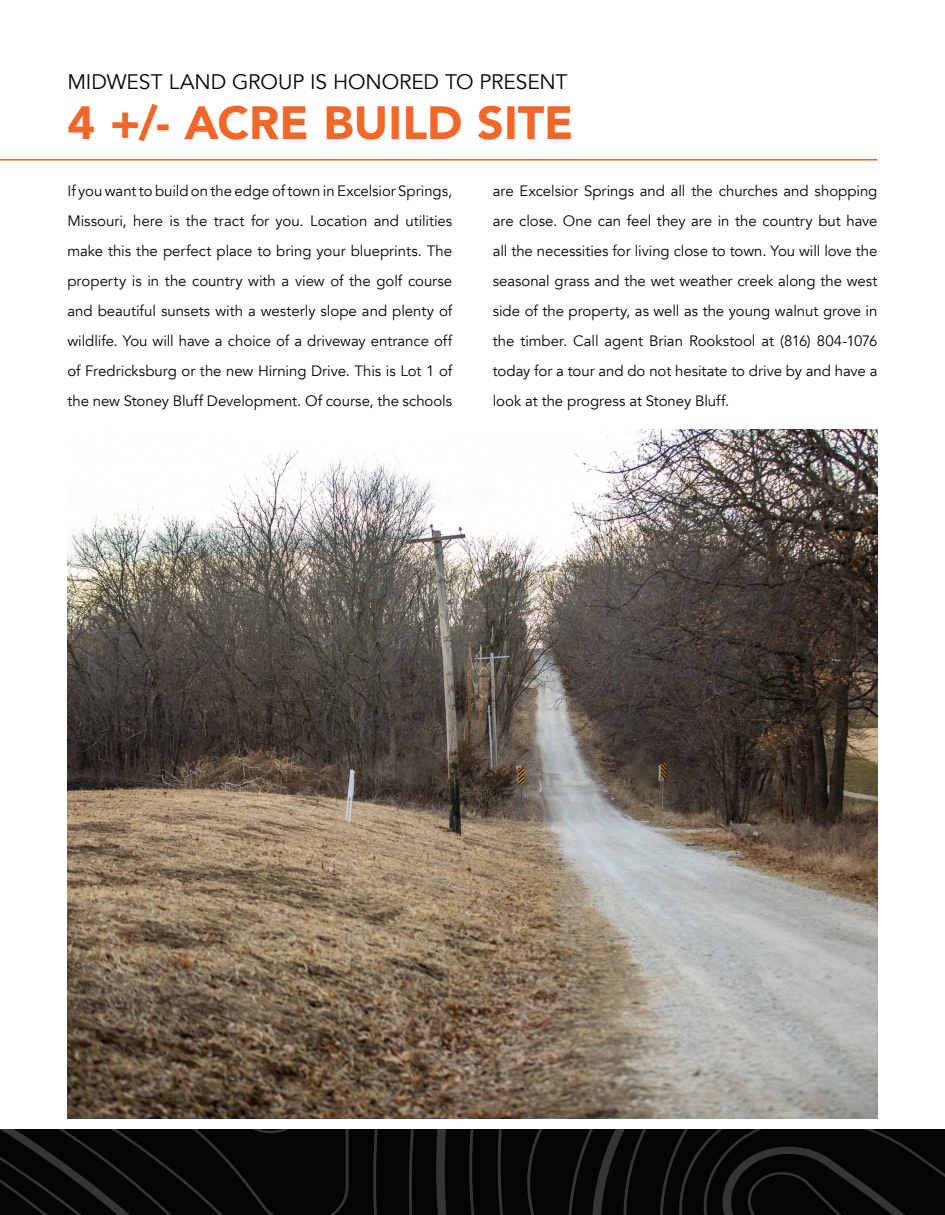
<style>
.page{position:relative;width:945px;height:1215px;background:#fff}
.page>*{position:absolute;margin:0;border:0;box-sizing:border-box;transform-origin:0 0}
.t1{font:900 46.5px "Avenir";color:#f2662a}
.t2{font:21px "Avenir";letter-spacing:-.005em;color:#040503}
.t3{font:15px/30px "Avenir";letter-spacing:-.005em;color:#040503;text-align:justify}
</style>
<div class="page">
<hr style="left:0;top:159px;width:878px;height:1px;background:#f2662a">
<svg style="left:0;top:1130px;width:945px;height:85px;background:#090a08"></svg>
<img style="left:68px;top:429px;width:810px;height:689px">
<p class="t2" style="left:68px;top:69px;width:502px">MIDWEST LAND GROUP IS HONORED TO PRESENT</p>
<p class="t1" style="left:68px;top:83px;width:508px">4 +/- ACRE BUILD SITE</p>
<p class="t3" style="left:68px;top:176px;width:386px">If you want to build on the edge of town in Excelsior Springs, Missouri, here is the tract for you. Location and utilities make this the perfect place to bring your blueprints. The property is in the country with a view of the golf course and beautiful sunsets with a westerly slope and plenty of wildlife. You will have a choice of a driveway entrance off of Fredricksburg or the new Hirning Drive. This is Lot 1 of the new Stoney Bluff Development. Of course, the schools</p>
<p class="t3" style="left:493px;top:176px;width:386px">are Excelsior Springs and all the churches and shopping are close. One can feel they are in the country but have all the necessities for living close to town. You will love the seasonal grass and the wet weather creek along the west side of the property, as well as the young walnut grove in the timber. Call agent Brian Rookstool at (816) 804-1076 today for a tour and do not hesitate to drive by and have a look at the progress at Stoney Bluff.</p>
</div>
